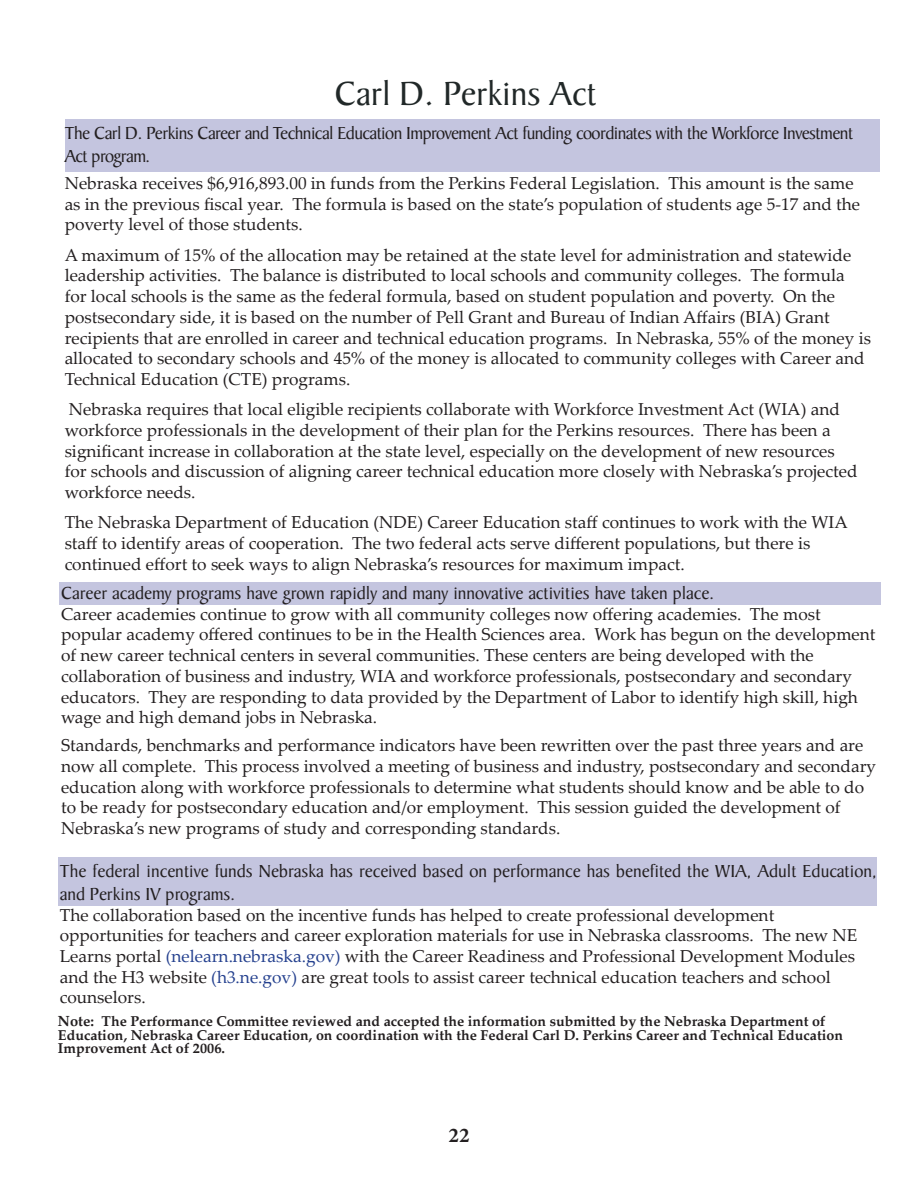
<style>
.page{position:relative;width:918px;height:1188px;background:#fff}
.page>*{position:absolute;margin:0;border:0;box-sizing:border-box;transform-origin:0 0}
.t1{font:36px "Baker Signet";color:#212828}
.t2{font:700 21px "Minion Pro";color:#231f20}
.t3{font:18.75px/22.5px "Baker Signet";color:#231f20}
.t4{font:18.75px/22.5px "Baker Signet";letter-spacing:-.03em;color:#231f20}
.t5{font:17.25px/20.7px "Palatino Linotype";color:#231f20}
.t6{font:700 14.25px/13.5px "Palatino";color:#231f20}
.s1{color:#25418f}
.s2{font-size:14.7px}
</style>
<div class="page">
<div style="left:59px;top:583px;width:822px;height:22px;background:#c4c5df"></div>
<div style="left:58px;top:858px;width:819px;height:48px;background:#c4c5df"></div>
<div style="left:65px;top:119px;width:815px;height:53px;background:#c4c5df"></div>
<h1 class="t1" style="left:335px;top:75px;width:263px">Carl D. Perkins Act</h1>
<p class="t4" style="left:65px;top:122px;width:790px">The Carl D. Perkins Career and Technical Education Improvement Act funding coordinates with the Workforce Investment<br>Act program.</p>
<p class="t5" style="left:65px;top:172px;width:797px">Nebraska receives $6,916,893.00 in funds from the Perkins Federal Legislation. This amount is the same as in the previous fiscal year. The formula is based on the state’s population of students age 5-17 and the poverty level of those students.</p>
<p class="t5" style="left:65px;top:244px;width:808px">A maximum of 15% of the allocation may be retained at the state level for administration and statewide leadership activities. The balance is distributed to local schools and community colleges. The formula for local schools is the same as the federal formula, based on student population and poverty. On the postsecondary side, it is based on the number of Pell Grant and Bureau of Indian Affairs (BIA) Grant recipients that are enrolled in career and technical education programs. In Nebraska, 55% of the money is allocated to secondary schools and 45% of the money is allocated to community colleges with Career and Technical Education (CTE) programs.</p>
<p class="t5" style="left:65px;top:398px;width:794px">Nebraska requires that local eligible recipients collaborate with Workforce Investment Act (WIA) and workforce professionals in the development of their plan for the Perkins resources. There has been a significant increase in collaboration at the state level, especially on the development of new resources for schools and discussion of aligning career technical education more closely with Nebraska’s projected workforce needs.</p>
<p class="t5" style="left:65px;top:511px;width:785px">The Nebraska Department of Education (NDE) Career Education staff continues to work with the WIA staff to identify areas of cooperation. The two federal acts serve different populations, but there is continued effort to seek ways to align Nebraska’s resources for maximum impact.</p>
<p class="t3" style="left:61px;top:582px;width:655px">Career academy programs have grown rapidly and many innovative activities have taken place.</p>
<p class="t5" style="left:61px;top:603px;width:816px">Career academies continue to grow with all community colleges now offering academies. The most popular academy offered continues to be in the Health Sciences area. Work has begun on the development of new career technical centers in several communities. These centers are being developed with the collaboration of business and industry, WIA and workforce professionals, postsecondary and secondary educators. They are responding to data provided by the Department of Labor to identify high skill, high wage and high demand jobs in Nebraska.</p>
<p class="t5" style="left:61px;top:734px;width:817px">Standards, benchmarks and performance indicators have been rewritten over the past three years and are now all complete. This process involved a meeting of business and industry, postsecondary and secondary education along with workforce professionals to determine what students should know and be able to do to be ready for postsecondary education and/or employment. This session guided the development of Nebraska’s new programs of study and corresponding standards.</p>
<p class="t3" style="left:60px;top:861px;width:819px">The federal incentive funds Nebraska has received based on performance has benefited the WIA, Adult Education, and Perkins IV programs.</p>
<p class="t5" style="left:60px;top:904px;width:799px">The collaboration based on the incentive funds has helped to create professional development opportunities for teachers and career exploration materials for use in Nebraska classrooms. The new NE Learns portal <span class="s1">(nelearn.nebraska.gov)</span> with the Career Readiness and Professional Development Modules and the H3 website <span class="s1">(h3.ne.gov)</span> are great tools to assist career technical education teachers and school counselors.</p>
<p class="t6" style="left:58px;top:1015px;width:787px"><span class="s2">Note:</span> The Performance Committee reviewed and accepted the information submitted by the Nebraska Department of<br>Education, Nebraska Career Education, on coordination with the Federal Carl D. Perkins Career and Technical Education<br>Improvement Act of 2006.</p>
<p class="t2" style="left:448px;top:1121px;width:22px">22</p>
</div>
